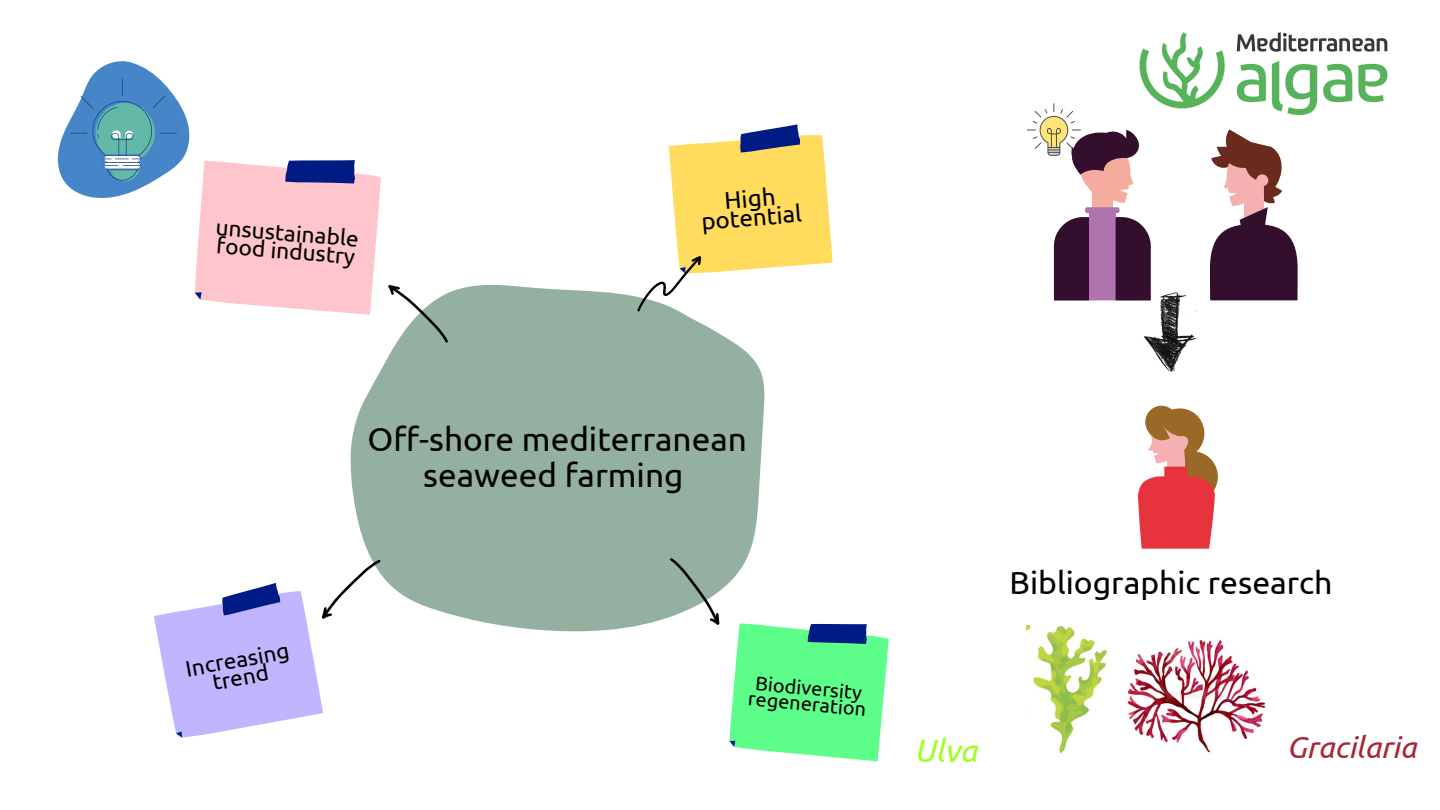
<style>
.page{position:relative;width:1440px;height:810px;background:#fff}
.page>*{position:absolute;margin:0;border:0;box-sizing:border-box;transform-origin:0 0}
.t1{font:33.4px/36px "Ubuntu";color:#000;text-align:center}
.t2{font:32px "Ubuntu";color:#000}
.t3{font:italic 32px "Ubuntu";color:#9fff24}
.t4{font:italic 30.5px "Ubuntu";color:#a62837}
.t5{font:24.2px/18.8px "Ubuntu";color:#000;text-align:center}
.t6{font:22.8px/18px "Ubuntu";color:#000}
.t7{font:22.7px/18px "Ubuntu";color:#000;text-align:center}
.t8{font:19.9px/15.8px "Ubuntu";color:#000}
</style>
<div class="page">
<svg style="left:350px;top:285px;width:415px;height:347px;background:#9bb6a8"></svg>
<svg style="left:154px;top:551px;width:227px;height:187px"></svg>
<svg style="left:57px;top:61px;width:400px;height:282px"></svg>
<svg style="left:627px;top:124px;width:206px;height:188px"></svg>
<svg style="left:669px;top:551px;width:220px;height:210px"></svg>
<img style="left:1027px;top:626px;width:81px;height:128px">
<img style="left:1127px;top:639px;width:139px;height:114px">
<div style="left:1092px;top:191px;width:20px;height:28px;background:#f5ac9f"></div>
<div style="left:1085px;top:207px;width:35px;height:6px;background:#af73ae;border-radius:2px"></div>
<div style="left:1089px;top:212px;width:27px;height:12px;background:#af73ae"></div>
<svg style="left:1054px;top:217px;width:97px;height:83px;background:#61385d"></svg>
<svg style="left:1210px;top:129px;width:88px;height:171px"></svg>
<svg style="left:1138px;top:405px;width:80px;height:144px"></svg>
<svg style="left:1027px;top:103px;width:112px;height:101px"></svg>
<img style="left:1131px;top:275px;width:66px;height:97px">
<img style="left:1132px;top:32px;width:256px;height:90px">
<p class="t6" style="left:217px;top:217px;width:145px;rotate:5deg">unsustainable food industry</p>
<p class="t5" style="left:699px;top:193px;width:102px;rotate:-5deg">High potential</p>
<p class="t7" style="left:184px;top:659px;width:106px;rotate:-10deg">Increasing trend</p>
<p class="t1" style="left:367px;top:421px;width:381px">Off-shore mediterranean seaweed farming</p>
<p class="t8" style="left:750px;top:675px;width:120px;rotate:5deg">Biodiversity regeneration</p>
<p class="t2" style="left:1010px;top:564px;width:324px">Bibliographic research</p>
<p class="t3" style="left:914px;top:733px;width:64px">Ulva</p>
<p class="t4" style="left:1287px;top:730px;width:131px">Gracilaria</p>
</div>
